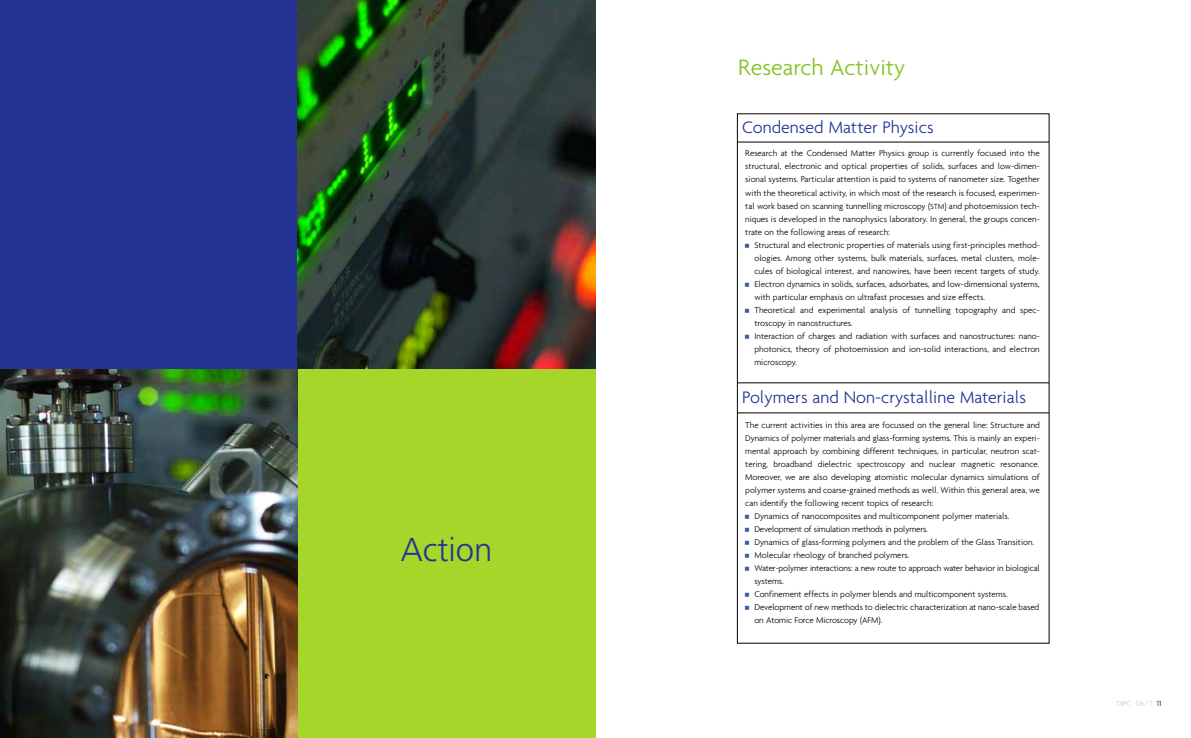
<style>
.page{position:relative;width:1191px;height:738px;background:#fff}
.page>*{position:absolute;margin:0;border:0;box-sizing:border-box;transform-origin:0 0}
.t1{font:300 33px "Frutiger";color:#253494}
.t2{font:300 24px "Agenda";color:#80c31c}
.t3{font:300 18px "Agenda";color:#253494}
.t4{font:300 9px/13px "Agenda";color:#000;text-align:justify}
.t5{font:300 8px "Agenda";color:#ccc}
.s1{font-size:8px}
.s2{color:#000}
</style>
<div class="page">
<div style="left:0;top:0;width:298px;height:369px;background:#253494"></div>
<div style="left:737px;top:114px;width:312px;height:528px;border:1px solid #000"></div>
<hr style="left:737px;top:142px;width:312px;height:1px;background:#000">
<hr style="left:737px;top:412px;width:312px;height:1px;background:#000">
<hr style="left:737px;top:382px;width:312px;height:1px;background:#000">
<div style="left:298px;top:369px;width:297px;height:368px;background:#a6d629"></div>
<img style="left:0;top:369px;width:298px;height:368px">
<img style="left:298px;top:0;width:297px;height:369px">
<h1 class="t1" style="left:401px;top:535px;width:93px">Action</h1>
<h2 class="t2" style="left:738px;top:53px;width:169px">Research Activity</h2>
<h3 class="t3" style="left:742px;top:117px;width:193px">Condensed Matter Physics</h3>
<p class="t4" style="left:745px;top:147px;width:296px">Research at the Condensed Matter Physics group is currently focused into the structural, electronic and optical properties of solids, surfaces and low-dimen&shy;sional systems. Particular attention is paid to systems of nanometer size. Together with the theoretical activity, in which most of the research is focused, experimen&shy;tal work based on scanning tunnelling microscopy (<span class="s1">STM</span>) and photoemission tech&shy;niques is developed in the nanophysics laboratory. In general, the groups concen&shy;trate on the following areas of research:</p>
<p class="t4" style="left:754px;top:238px;width:287px;text-align:left">Structural and electronic properties of materials using first-principles method&shy;ologies. Among other systems, bulk materials, surfaces, metal clusters, mole&shy;cules of biological interest, and nanowires, have been recent targets of study.<br>Electron dynamics in solids, surfaces, adsorbates, and low-dimensional systems, with particular emphasis on ultrafast processes and size effects.<br>Theoretical and experimental analysis of tunnelling topography and spec&shy;troscopy in nanostructures.<br>Interaction of charges and radiation with surfaces and nanostructures: nano&shy;photonics, theory of photoemission and ion-solid interactions, and electron microscopy.</p>
<h3 class="t3" style="left:742px;top:386px;width:285px">Polymers and Non-crystalline Materials</h3>
<p class="t4" style="left:745px;top:417px;width:296px">The current activities in this area are focussed on the general line: Structure and</p>
<p class="t4" style="left:745px;top:430px;width:296px">Dynamics of polymer materials and glass-forming systems. This is mainly an experi-</p>
<p class="t4" style="left:745px;top:443px;width:296px">mental approach by combining different techniques, in particular, neutron scat-</p>
<p class="t4" style="left:745px;top:456px;width:296px">tering, broadband dielectric spectroscopy and nuclear magnetic resonance.</p>
<p class="t4" style="left:745px;top:469px;width:296px">Moreover, we are also developing atomistic molecular dynamics simulations of</p>
<p class="t4" style="left:745px;top:482px;width:296px">polymer systems and coarse-grained methods as well. Within this general area, we</p>
<p class="t4" style="left:745px;top:495px;width:189px">can identify the following recent topics of research:</p>
<p class="t4" style="left:754px;top:508px;width:256px">Dynamics of nanocomposites and multicomponent polymer materials.</p>
<p class="t4" style="left:754px;top:521px;width:175px">Development of simulation methods in polymers.</p>
<p class="t4" style="left:754px;top:534px;width:281px">Dynamics of glass-forming polymers and the problem of the Glass Transition.</p>
<p class="t4" style="left:754px;top:547px;width:157px">Molecular rheology of branched polymers.</p>
<p class="t4" style="left:754px;top:560px;width:287px">Water-polymer interactions: a new route to approach water behavior in biological</p>
<p class="t4" style="left:754px;top:573px;width:31px">systems.</p>
<p class="t4" style="left:754px;top:586px;width:255px">Confinement effects in polymer blends and multicomponent systems.</p>
<p class="t4" style="left:754px;top:599px;width:286px">Development of new methods to dielectric characterization at nano-scale based</p>
<p class="t4" style="left:754px;top:612px;width:129px">on Atomic Force Microscopy (AFM).</p>
<p class="t5" style="left:1116px;top:698px;width:47px">DIPC 06/7 <span class="s2">11</span></p>
</div>
